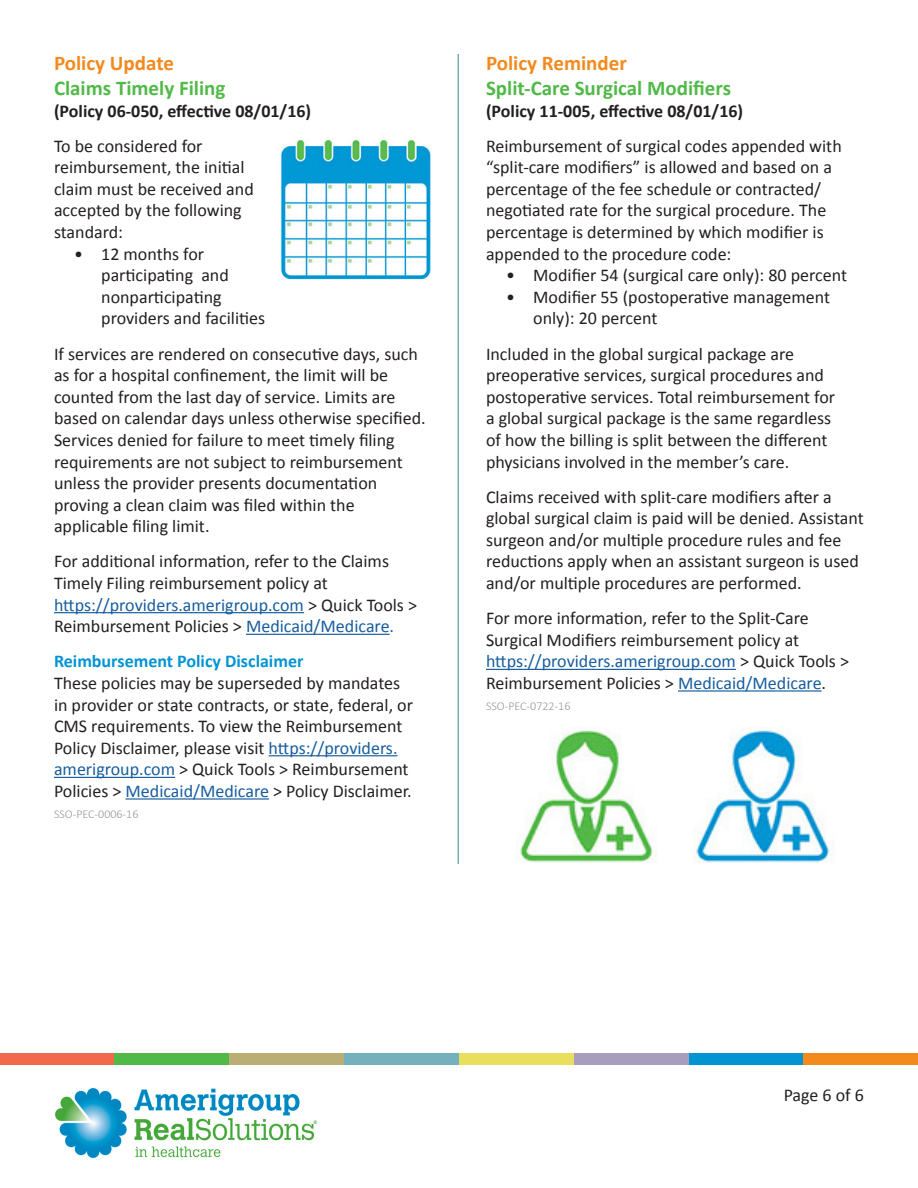
<style>
.page{position:relative;width:918px;height:1188px;background:#fff}
.page>*{position:absolute;margin:0;border:0;box-sizing:border-box;transform-origin:0 0}
.t1{font:700 21px/25.2px "Calibri";color:#51b948}
.t2{font:700 21px "Calibri";color:#f38a1e}
.t3{font:18px/21.6px "Calibri";color:#231f20}
.t4{font:18px/21.6px "Calibri";color:#175d9e}
.t5{font:700 18px "Calibri";color:#231f20}
.t6{font:700 18px "Calibri";color:#0094d3}
.t7{font:300 12px "Calibri";color:#939598}
.s1{color:#f38a1e}
.s2{color:#231f20}
.s3{color:#175d9e}
</style>
<div class="page">
<div style="left:0;top:1053px;width:115px;height:11px;background:#f2684a"></div>
<div style="left:115px;top:1053px;width:114px;height:11px;background:#51b948"></div>
<div style="left:229px;top:1053px;width:115px;height:11px;background:#bbae75"></div>
<div style="left:344px;top:1053px;width:115px;height:11px;background:#74b1bd"></div>
<div style="left:459px;top:1053px;width:115px;height:11px;background:#e9df5d"></div>
<div style="left:574px;top:1053px;width:115px;height:11px;background:#a89dbc"></div>
<div style="left:689px;top:1053px;width:114px;height:11px;background:#0094d3"></div>
<div style="left:803px;top:1053px;width:115px;height:11px;background:#f38a1e"></div>
<img style="left:55px;top:1088px;width:263px;height:71px">
<hr style="left:54px;top:612px;width:250px;height:1px;background:#175d9e">
<hr style="left:246px;top:634px;width:144px;height:1px;background:#175d9e">
<hr style="left:269px;top:755px;width:129px;height:1px;background:#175d9e">
<hr style="left:54px;top:777px;width:121px;height:1px;background:#175d9e">
<hr style="left:126px;top:798px;width:143px;height:2px;background:#175d9e">
<hr style="left:486px;top:669px;width:250px;height:1px;background:#175d9e">
<hr style="left:678px;top:690px;width:144px;height:2px;background:#175d9e">
<hr style="left:458px;top:54px;width:1px;height:810px;background:#74b1bd">
<img style="left:280px;top:140px;width:151px;height:140px">
<img style="left:515px;top:728px;width:318px;height:134px">
<p class="t1" style="left:54px;top:50px;width:173px"><span class="s1">Policy Update<br></span>Claims Timely Filing</p>
<p class="t5" style="left:54px;top:99px;width:259px">(Policy 06-050, effective 08/01/16)</p>
<p class="t3" style="left:54px;top:135px;width:201px">To be considered for reimbursement, the initial claim must be received and accepted by the following standard:</p>
<p class="t3" style="left:101px;top:243px;width:165px;text-indent:-27px">• 12 months for participating and nonparticipating providers and facilities</p>
<p class="t3" style="left:54px;top:343px;width:373px">If services are rendered on consecutive days, such as for a hospital confinement, the limit will be counted from the last day of service. Limits are based on calendar days unless otherwise specified.<br>Services denied for failure to meet timely filing requirements are not subject to reimbursement unless the provider presents documentation proving a clean claim was filed within the applicable filing limit.</p>
<p class="t3" style="left:54px;top:551px;width:337px">For additional information, refer to the Claims<br>Timely Filing reimbursement policy at</p>
<p class="t4" style="left:54px;top:594px;width:365px">https://providers.amerigroup.com <span class="s2">&gt; Quick Tools &gt;<br>Reimbursement Policies &gt;</span> Medicaid/Medicare.</p>
<p class="t6" style="left:54px;top:650px;width:251px">Reimbursement Policy Disclaimer</p>
<p class="t3" style="left:54px;top:672px;width:361px">These policies may be superseded by mandates in provider or state contracts, or state, federal, or CMS requirements. To view the Reimbursement Policy Disclaimer, please visit <span class="s3">https://providers. amerigroup.com</span> &gt; Quick Tools &gt; Reimbursement Policies &gt; <span class="s3">Medicaid/Medicare</span> &gt; Policy Disclaimer.</p>
<p class="t7" style="left:54px;top:807px;width:86px">SSO-PEC-0006-16</p>
<p class="t2" style="left:486px;top:49px;width:142px">Policy Reminder</p>
<p class="t1" style="left:486px;top:75px;width:247px">Split-Care Surgical Modifiers</p>
<p class="t5" style="left:486px;top:99px;width:259px">(Policy 11-005, effective 08/01/16)</p>
<p class="t3" style="left:486px;top:135px;width:357px">Reimbursement of surgical codes appended with “split-care modifiers” is allowed and based on a percentage of the fee schedule or contracted/ negotiated rate for the surgical procedure. The percentage is determined by which modifier is appended to the procedure code:</p>
<p class="t3" style="left:506px;top:265px;width:342px">• Modifier 54 (surgical care only): 80 percent</p>
<p class="t3" style="left:533px;top:286px;width:298px;text-indent:-27px">• Modifier 55 (postoperative management only): 20 percent</p>
<p class="t3" style="left:486px;top:343px;width:351px">Included in the global surgical package are preoperative services, surgical procedures and postoperative services. Total reimbursement for a global surgical package is the same regardless of how the billing is split between the different physicians involved in the member’s care.</p>
<p class="t3" style="left:486px;top:486px;width:379px">Claims received with split-care modifiers after a global surgical claim is paid will be denied. Assistant surgeon and/or multiple procedure rules and fee reductions apply when an assistant surgeon is used and/or multiple procedures are performed.</p>
<p class="t3" style="left:486px;top:607px;width:365px">For more information, refer to the Split-Care Surgical Modifiers reimbursement policy at <span class="s3">https://providers.amerigroup.com</span> &gt; Quick Tools &gt; Reimbursement Policies &gt; <span class="s3">Medicaid/Medicare</span>.</p>
<p class="t7" style="left:486px;top:699px;width:86px">SSO-PEC-0722-16</p>
<p class="t3" style="left:784px;top:1085px;width:82px">Page 6 of 6</p>
</div>
